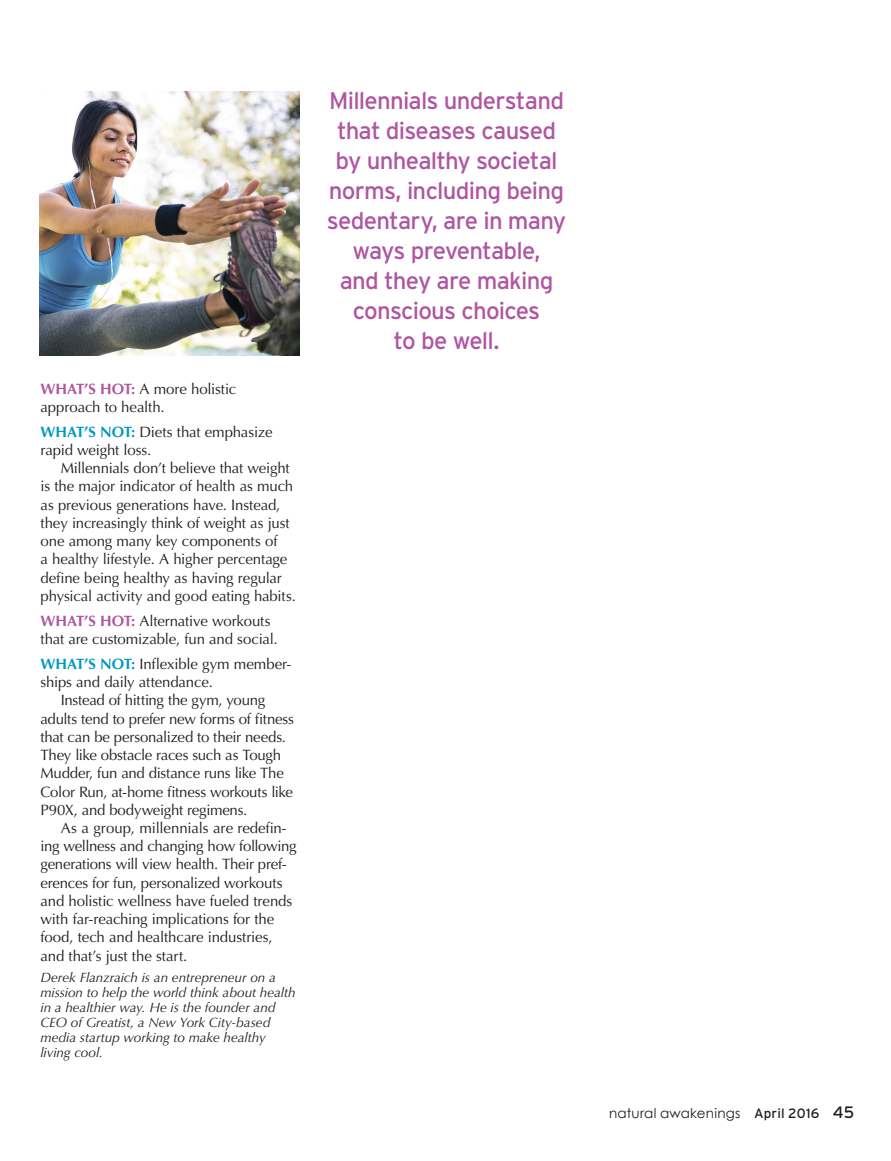
<style>
.page{position:relative;width:891px;height:1161px;background:#fff}
.page>*{position:absolute;margin:0;border:0;box-sizing:border-box;transform-origin:0 0}
.NA_pull_quote{font:24px/30px "Interstate";letter-spacing:-.03em;color:#af55a1;text-align:center}
.NA_Article_text{font:15px/18.3px "Optima LT Std";letter-spacing:-.015em;color:#231f20}
.NA_article_italics{font:italic 13.5px/15px "Optima LT Std";letter-spacing:-.005em;color:#231f20}
.NA_brief_headlines{font:13.5px "Century Gothic";letter-spacing:.015em;color:#231f20}
.s1{font-weight:700;color:#af55a1}
.s2{font-weight:700;color:#009ac5}
.s3{font-family:"Interstate"}
.s4{font-family:"Interstate";font-size:16.5px}
</style>
<div class="page">
<img style="left:39px;top:91px;width:260px;height:265px">
<p class="NA_Article_text" style="left:40px;top:380px;width:197px"><span class="s1">WHAT’S HOT:</span> A more holistic approach to health.</p>
<p class="NA_Article_text" style="left:40px;top:423px;width:234px"><span class="s2">WHAT’S NOT:</span> Diets that emphasize rapid weight loss.</p>
<p class="NA_Article_text" style="left:40px;top:459px;width:257px;text-indent:20px">Millennials don’t believe that weight is the major indicator of health as much as previous generations have. Instead, they increasingly think of weight as just one among many key components of<br>a healthy lifestyle. A higher percentage define being healthy as having regular physical activity and good eating habits.</p>
<p class="NA_Article_text" style="left:40px;top:612px;width:239px"><span class="s1">WHAT’S HOT:</span> Alternative workouts that are customizable, fun and social.</p>
<p class="NA_Article_text" style="left:40px;top:655px;width:253px"><span class="s2">WHAT’S NOT:</span> Inflexible gym member&shy;ships and daily attendance.</p>
<p class="NA_Article_text" style="left:40px;top:691px;width:255px;text-indent:20px">Instead of hitting the gym, young adults tend to prefer new forms of fitness that can be personalized to their needs.<br>They like obstacle races such as Tough Mudder, fun and distance runs like The Color Run, at-home fitness workouts like P90X, and bodyweight regimens.</p>
<p class="NA_Article_text" style="left:40px;top:819px;width:258px;text-indent:20px">As a group, millennials are redefin&shy;ing wellness and changing how following generations will view health. Their pref&shy;erences for fun, personalized workouts and holistic wellness have fueled trends with far-reaching implications for the food, tech and healthcare industries, and that’s just the start.</p>
<p class="NA_article_italics" style="left:40px;top:970px;width:257px">Derek Flanzraich is an entrepreneur on a mission to help the world think about health in a healthier way. He is the founder and CEO of Greatist, a New York City-based media startup working to make healthy living cool.</p>
<p class="NA_pull_quote" style="left:327px;top:85px;width:241px">Millennials understand that diseases caused by unhealthy societal norms, including being sedentary, are in many ways preventable,<br>and they are making conscious choices<br>to be well.</p>
<p class="NA_brief_headlines" style="left:609px;top:1105px;width:247px">natural awakenings <span class="s3">April 2016</span> <span class="s4">45</span></p>
</div>
